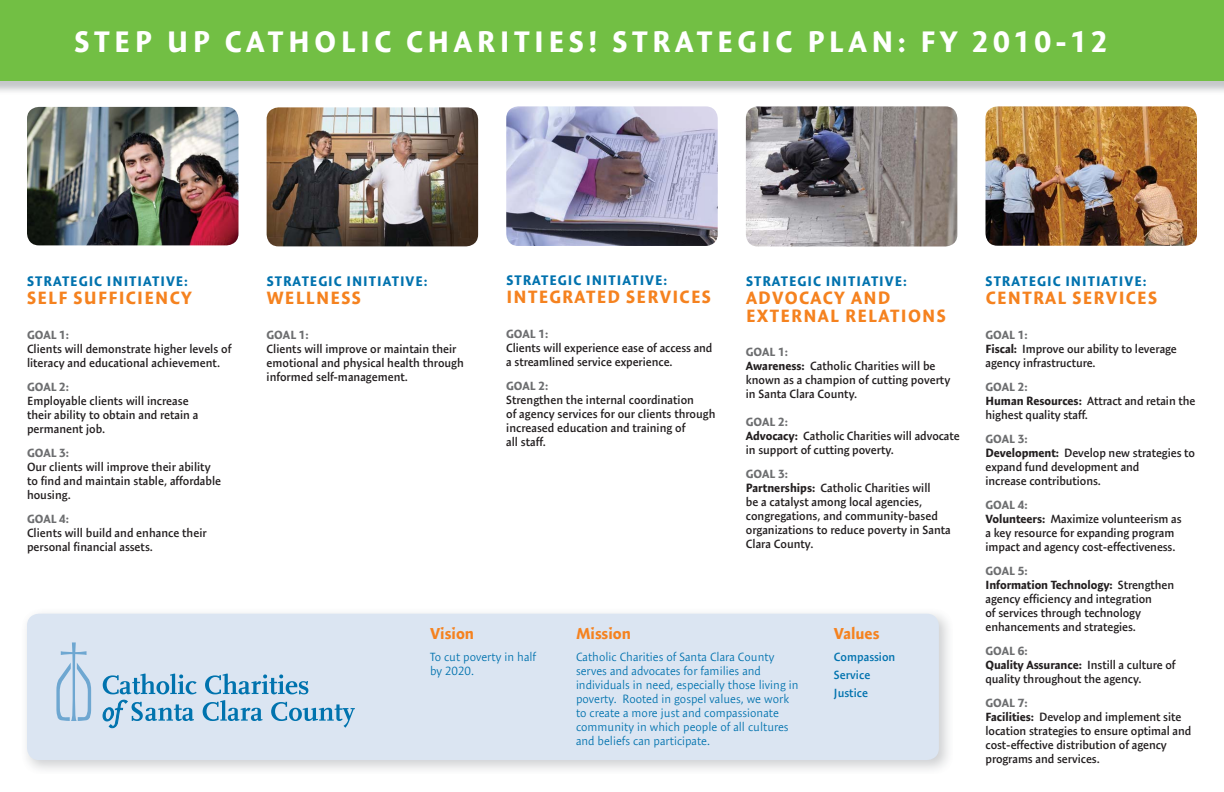
<style>
.page{position:relative;width:1224px;height:792px;background:#fff}
.page>*{position:absolute;margin:0;border:0;box-sizing:border-box;transform-origin:0 0}
.t1{font:700 30px "Expo Sans";letter-spacing:.15em;color:#fff}
.t2{font:700 18px/18px "Expo Sans";letter-spacing:.07em;color:#f5821f}
.t3{font:700 16px "Expo Sans";color:#f5821f}
.t4{font:700 14px "Expo Sans";letter-spacing:.07em;color:#0072ae}
.t5{font:600 12px/14px "Expo Sans";color:#231f20}
.t6{font:300 12px/14px "Expo Sans";color:#0072ae}
.t7{font:700 12px "Expo Sans";color:#6d6e70}
.t8{font:600 12px/18px "Expo Sans";color:#0072ae}
.s1{font-weight:700;color:#6d6e70}
.s2{font-weight:700}
</style>
<div class="page">
<div style="left:0;top:0;width:1224px;height:81px;background:#72bf44"></div>
<div style="left:27px;top:614px;width:912px;height:146px;background:#dbe5f2;border-radius:12px"></div>
<img style="left:28px;top:107px;width:210px;height:138px;border-radius:12px">
<img style="left:267px;top:107px;width:211px;height:139px;border-radius:12px">
<img style="left:506px;top:106px;width:212px;height:140px;border-radius:12px">
<img style="left:746px;top:106px;width:211px;height:141px;border-radius:12px">
<img style="left:986px;top:106px;width:211px;height:140px;border-radius:12px">
<svg style="left:56px;top:642px;width:35px;height:79px"></svg>
<svg style="left:205px;top:674px;width:103px;height:20px"></svg>
<svg style="left:102px;top:674px;width:95px;height:54px"></svg>
<svg style="left:203px;top:700px;width:60px;height:21px"></svg>
<svg style="left:271px;top:702px;width:84px;height:26px"></svg>
<h1 class="t1" style="left:75px;top:27px;width:1035px">STEP UP CATHOLIC CHARITIES! STRATEGIC PLAN: FY 2010-12</h1>
<p class="t4" style="left:27px;top:275px;width:162px">STRATEGIC INITIATIVE:</p>
<h2 class="t2" style="left:27px;top:290px;width:166px">SELF SUFFICIENCY</h2>
<p class="t7" style="left:27px;top:329px;width:44px">GOAL 1:</p>
<p class="t5" style="left:27px;top:343px;width:206px">Clients will demonstrate higher levels of literacy and educational achievement.</p>
<p class="t7" style="left:27px;top:381px;width:44px">GOAL 2:</p>
<p class="t5" style="left:27px;top:395px;width:173px">Employable clients will increase their ability to obtain and retain a permanent job.</p>
<p class="t7" style="left:27px;top:447px;width:44px">GOAL 3:</p>
<p class="t5" style="left:27px;top:461px;width:196px">Our clients will improve their ability to find and maintain stable, affordable housing.</p>
<p class="t7" style="left:27px;top:513px;width:44px">GOAL 4:</p>
<p class="t5" style="left:27px;top:527px;width:181px">Clients will build and enhance their personal financial assets.</p>
<p class="t4" style="left:267px;top:275px;width:162px">STRATEGIC INITIATIVE:</p>
<h2 class="t2" style="left:267px;top:290px;width:96px">WELLNESS</h2>
<p class="t7" style="left:267px;top:329px;width:44px">GOAL 1:</p>
<p class="t5" style="left:267px;top:343px;width:199px">Clients will improve or maintain their emotional and physical health through informed self-management.</p>
<p class="t4" style="left:506px;top:274px;width:162px">STRATEGIC INITIATIVE:</p>
<h2 class="t2" style="left:506px;top:289px;width:206px">INTEGRATED SERVICES</h2>
<p class="t7" style="left:506px;top:328px;width:44px">GOAL 1:</p>
<p class="t5" style="left:506px;top:342px;width:208px">Clients will experience ease of access and a streamlined service experience.</p>
<p class="t7" style="left:506px;top:380px;width:44px">GOAL 2:</p>
<p class="t5" style="left:506px;top:394px;width:211px">Strengthen the internal coordination<br>of agency services for our clients through increased education and training of<br>all staff.</p>
<p class="t4" style="left:746px;top:274px;width:162px">STRATEGIC INITIATIVE:</p>
<h2 class="t2" style="left:746px;top:290px;width:201px">ADVOCACY AND<br>EXTERNAL RELATIONS</h2>
<p class="t5" style="left:746px;top:346px;width:206px"><span class="s1">GOAL 1:<br></span><span class="s2">Awareness:</span> Catholic Charities will be known as a champion of cutting poverty in Santa Clara County.</p>
<p class="t5" style="left:746px;top:415px;width:215px"><span class="s1">GOAL 2:<br></span><span class="s2">Advocacy:</span> Catholic Charities will advocate in support of cutting poverty.</p>
<p class="t5" style="left:746px;top:468px;width:206px"><span class="s1">GOAL 3:<br></span><span class="s2">Partnerships:</span> Catholic Charities will<br>be a catalyst among local agencies, congregations, and community-based organizations to reduce poverty in Santa<br>Clara County.</p>
<h3 class="t3" style="left:430px;top:626px;width:46px">Vision</h3>
<p class="t6" style="left:430px;top:651px;width:108px">To cut poverty in half by 2020.</p>
<h3 class="t3" style="left:576px;top:626px;width:57px">Mission</h3>
<p class="t6" style="left:576px;top:650px;width:224px">Catholic Charities of Santa Clara County serves and advocates for families and individuals in need, especially those living in poverty. Rooted in gospel values, we work to create a more just and compassionate community in which people of all cultures and beliefs can participate.</p>
<h3 class="t3" style="left:834px;top:626px;width:47px">Values</h3>
<p class="t8" style="left:834px;top:648px;width:63px">Compassion<br>Service<br>Justice</p>
<p class="t4" style="left:986px;top:274px;width:162px">STRATEGIC INITIATIVE:</p>
<h2 class="t2" style="left:986px;top:290px;width:173px">CENTRAL SERVICES</h2>
<p class="t5" style="left:986px;top:328px;width:193px"><span class="s1">GOAL 1:<br></span><span class="s2">Fiscal:</span> Improve our ability to leverage agency infrastructure.</p>
<p class="t5" style="left:986px;top:380px;width:212px"><span class="s1">GOAL 2:<br></span><span class="s2">Human Resources:</span> Attract and retain the highest quality staff.</p>
<p class="t5" style="left:986px;top:432px;width:211px"><span class="s1">GOAL 3:<br></span><span class="s2">Development:</span> Develop new strategies to expand fund development and<br>increase contributions.</p>
<p class="t5" style="left:986px;top:498px;width:198px"><span class="s1">GOAL 4:<br></span><span class="s2">Volunteers:</span> Maximize volunteerism as a key resource for expanding program impact and agency cost-effectiveness.</p>
<p class="t5" style="left:985px;top:564px;width:190px"><span class="s1">GOAL 5:<br></span><span class="s2">Information Technology:</span> Strengthen agency efficiency and integration<br>of services through technology enhancements and strategies.</p>
<p class="t5" style="left:985px;top:644px;width:192px"><span class="s1">GOAL 6:<br></span><span class="s2">Quality Assurance:</span> Instill a culture of quality throughout the agency.</p>
<p class="t5" style="left:986px;top:696px;width:207px"><span class="s1">GOAL 7:<br></span><span class="s2">Facilities:</span> Develop and implement site location strategies to ensure optimal and cost-effective distribution of agency programs and services.</p>
</div>
